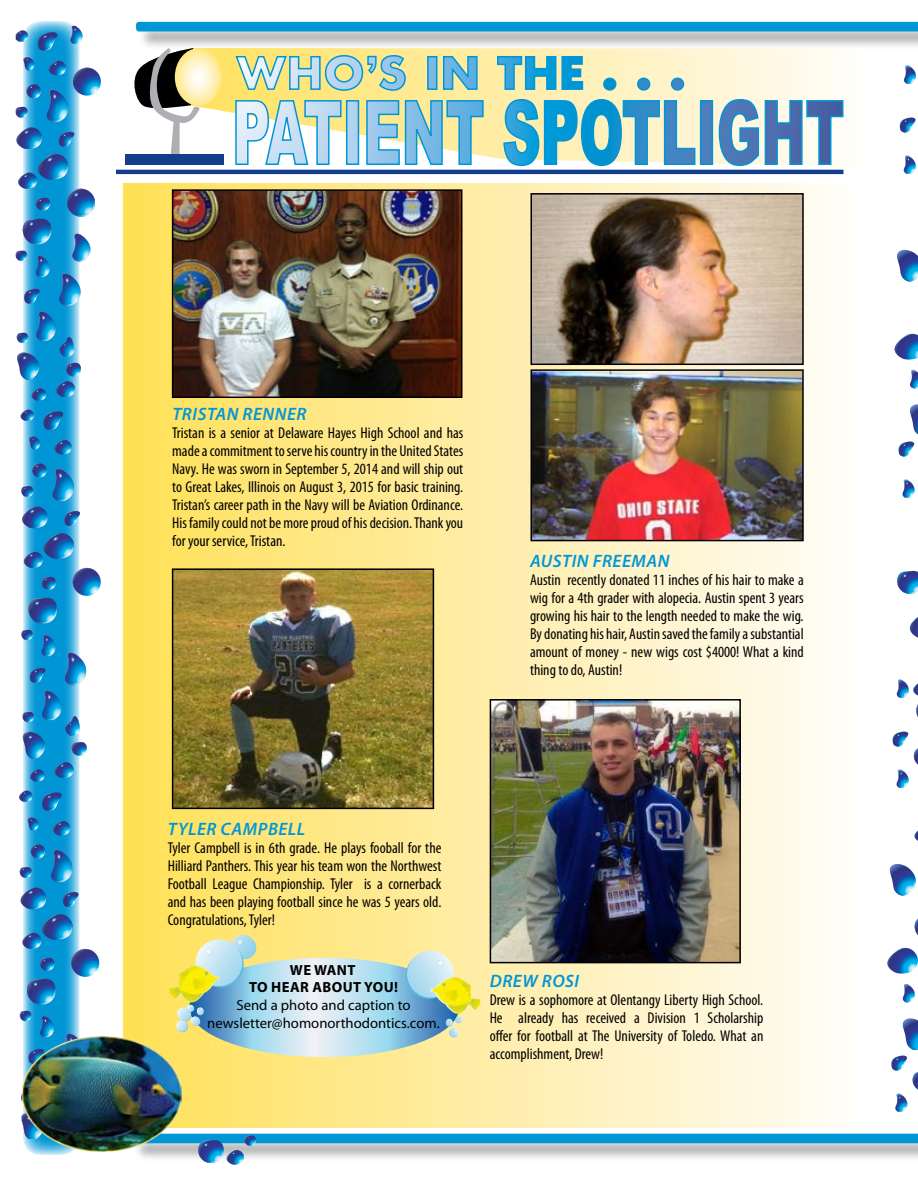
<style>
.page{position:relative;width:918px;height:1188px;background:#fff}
.page>*{position:absolute;margin:0;border:0;box-sizing:border-box;transform-origin:0 0}
.t1{font:italic 600 18px "Myriad Pro";letter-spacing:.03em;color:#0096d6}
.t2{font:condensed 15.75px/18px "Myriad Pro";color:#000;text-align:justify}
.t3{font:14.7px/17.7px "Myriad Pro";color:#000;text-align:center}
.t4{font:700 14.7px "Myriad Pro";color:#000}
</style>
<div class="page">
<svg style="left:897px;top:250px;width:21px;height:32px"></svg>
<svg style="left:900px;top:118px;width:16px;height:15px"></svg>
<svg style="left:894px;top:334px;width:24px;height:26px"></svg>
<svg style="left:903px;top:155px;width:13px;height:19px"></svg>
<svg style="left:904px;top:65px;width:12px;height:19px"></svg>
<svg style="left:897px;top:571px;width:21px;height:23px"></svg>
<svg style="left:910px;top:404px;width:8px;height:30px"></svg>
<svg style="left:899px;top:442px;width:16px;height:15px"></svg>
<svg style="left:910px;top:617px;width:8px;height:21px"></svg>
<svg style="left:902px;top:479px;width:12px;height:19px"></svg>
<svg style="left:910px;top:370px;width:8px;height:18px"></svg>
<svg style="left:915px;top:919px;width:3px;height:16px"></svg>
<svg style="left:889px;top:864px;width:27px;height:32px"></svg>
<svg style="left:887px;top:948px;width:31px;height:26px"></svg>
<svg style="left:893px;top:732px;width:25px;height:56px"></svg>
<svg style="left:916px;top:704px;width:2px;height:13px"></svg>
<svg style="left:896px;top:679px;width:22px;height:19px"></svg>
<svg style="left:914px;top:831px;width:4px;height:10px"></svg>
<svg style="left:902px;top:1018px;width:16px;height:32px"></svg>
<svg style="left:891px;top:1056px;width:27px;height:56px"></svg>
<svg style="left:902px;top:984px;width:13px;height:18px"></svg>
<svg style="left:131px;top:1134px;width:787px;height:31px"></svg>
<svg style="left:23px;top:21px;width:57px;height:1134px;background:#41afdd"></svg>
<svg style="left:73px;top:568px;width:28px;height:28px"></svg>
<svg style="left:54px;top:440px;width:18px;height:15px"></svg>
<svg style="left:28px;top:598px;width:29px;height:26px"></svg>
<svg style="left:43px;top:411px;width:21px;height:19px"></svg>
<svg style="left:20px;top:410px;width:14px;height:11px"></svg>
<svg style="left:29px;top:436px;width:11px;height:14px"></svg>
<svg style="left:21px;top:463px;width:53px;height:38px;background:#2e95cf"></svg>
<svg style="left:22px;top:507px;width:75px;height:85px"></svg>
<svg style="left:71px;top:949px;width:28px;height:28px"></svg>
<svg style="left:53px;top:821px;width:17px;height:15px"></svg>
<svg style="left:27px;top:979px;width:29px;height:26px"></svg>
<svg style="left:42px;top:792px;width:20px;height:19px"></svg>
<svg style="left:19px;top:791px;width:13px;height:11px"></svg>
<svg style="left:27px;top:817px;width:12px;height:14px"></svg>
<svg style="left:20px;top:844px;width:52px;height:38px;background:#2f95cf"></svg>
<svg style="left:20px;top:888px;width:75px;height:85px"></svg>
<svg style="left:20px;top:1011px;width:65px;height:128px;background:#4282a2"></svg>
<svg style="left:21px;top:630px;width:66px;height:152px;background:#43a3d6"></svg>
<svg style="left:73px;top:68px;width:28px;height:28px"></svg>
<svg style="left:70px;top:26px;width:12px;height:18px"></svg>
<svg style="left:38px;top:32px;width:20px;height:19px"></svg>
<svg style="left:16px;top:30px;width:12px;height:12px"></svg>
<svg style="left:16px;top:57px;width:81px;height:344px"></svg>
<div style="left:138px;top:24px;width:780px;height:26px;background:#8f9194;opacity:.75"></div>
<svg style="left:136px;top:22px;width:782px;height:10px;background:#0a99d6"></svg>
<svg style="left:221px;top:48px;width:644px;height:117px"></svg>
<hr style="left:116px;top:170px;width:728px;height:4px;background:#133d8d">
<svg style="left:134px;top:48px;width:87px;height:106px"></svg>
<div style="left:125px;top:154px;width:98px;height:11px;background:#133d8d"></div>
<svg style="left:235px;top:99px;width:107px;height:66px"></svg>
<div style="left:347px;top:101px;width:11px;height:63px;background:#b1d3ef"></div>
<div style="left:346px;top:100px;width:13px;height:65px;border:2px solid #0096d6"></div>
<svg style="left:365px;top:99px;width:119px;height:66px;background:#99c8d3"></svg>
<svg style="left:502px;top:98px;width:194px;height:69px;background:#7bbdcd"></svg>
<div style="left:701px;top:101px;width:11px;height:63px;background:#4c7fbc"></div>
<div style="left:700px;top:100px;width:13px;height:65px;border:2px solid #0096d6"></div>
<svg style="left:718px;top:98px;width:126px;height:69px;background:#8dadcb"></svg>
<svg style="left:235px;top:54px;width:172px;height:38px;background:#bdd4b5"></svg>
<div style="left:428px;top:57px;width:9px;height:32px;background:#7bb9e5"></div>
<div style="left:427px;top:56px;width:10px;height:34px;border:2px solid #0096d6"></div>
<svg style="left:442px;top:55px;width:36px;height:36px"></svg>
<svg style="left:496px;top:55px;width:88px;height:36px;background:#6bbbc7"></svg>
<svg style="left:602px;top:77px;width:15px;height:14px"></svg>
<svg style="left:636px;top:77px;width:15px;height:14px"></svg>
<svg style="left:670px;top:77px;width:15px;height:14px"></svg>
<div style="left:123px;top:184px;width:735px;height:944px;background:linear-gradient(to right,#f9dc58,#fffefb)"></div>
<img style="left:22px;top:1036px;width:78px;height:82px">
<img style="left:175px;top:192px;width:284px;height:203px">
<div style="left:172px;top:189px;width:290px;height:209px;border:2px solid #000"></div>
<svg style="left:176px;top:935px;width:287px;height:122px;background:#c6dac2"></svg>
<img style="left:534px;top:196px;width:267px;height:166px">
<div style="left:531px;top:193px;width:273px;height:172px;border:2px solid #000"></div>
<img style="left:534px;top:372px;width:267px;height:166px">
<div style="left:531px;top:369px;width:273px;height:172px;border:2px solid #000"></div>
<img style="left:175px;top:571px;width:256px;height:235px">
<div style="left:172px;top:568px;width:262px;height:241px;border:2px solid #000"></div>
<img style="left:493px;top:702px;width:245px;height:258px">
<div style="left:490px;top:699px;width:251px;height:264px;border:2px solid #000"></div>
<p class="t1" style="left:172px;top:402px;width:136px">TRISTAN RENNER</p>
<p class="t2" style="left:172px;top:424px;width:293px">Tristan is a senior at Delaware Hayes High School and has made a commitment to serve his country in the United States Navy. He was sworn in September 5, 2014 and will ship out to Great Lakes, Illinois on August 3, 2015 for basic training.<br>Tristan’s career path in the Navy will be Aviation Ordinance.<br>His family could not be more proud of his decision. Thank you for your service, Tristan.</p>
<p class="t1" style="left:530px;top:549px;width:141px">AUSTIN FREEMAN</p>
<p class="t2" style="left:530px;top:571px;width:275px">Austin recently donated 11 inches of his hair to make a wig for a 4th grader with alopecia. Austin spent 3 years growing his hair to the length needed to make the wig.<br>By donating his hair, Austin saved the family a substantial amount of money - new wigs cost $4000! What a kind thing to do, Austin!</p>
<p class="t1" style="left:168px;top:817px;width:139px">TYLER CAMPBELL</p>
<p class="t2" style="left:168px;top:838px;width:275px">Tyler Campbell is in 6th grade. He plays fooball for the Hilliard Panthers. This year his team won the Northwest Football League Championship. Tyler is a cornerback and has been playing football since he was 5 years old.<br>Congratulations, Tyler!</p>
<p class="t4" style="left:290px;top:960px;width:36px">WE WANT</p>
<p class="t4" style="left:249px;top:978px;width:33px">TO HEAR</p>
<p class="t4" style="left:312px;top:978px;width:30px">ABOUT</p>
<p class="t4" style="left:364px;top:978px;width:11px">YOU</p>
<p class="t4" style="left:394px;top:978px;width:5px">!</p>
<p class="t3" style="left:207px;top:996px;width:234px">Send a photo and caption to newsletter@homonorthodontics.com.</p>
<p class="t1" style="left:490px;top:970px;width:91px">DREW ROSI</p>
<p class="t2" style="left:490px;top:991px;width:275px">Drew is a sophomore at Olentangy Liberty High School.<br>He already has received a Division 1 Scholarship offer for football at The University of Toledo. What an accomplishment, Drew!</p>
</div>
